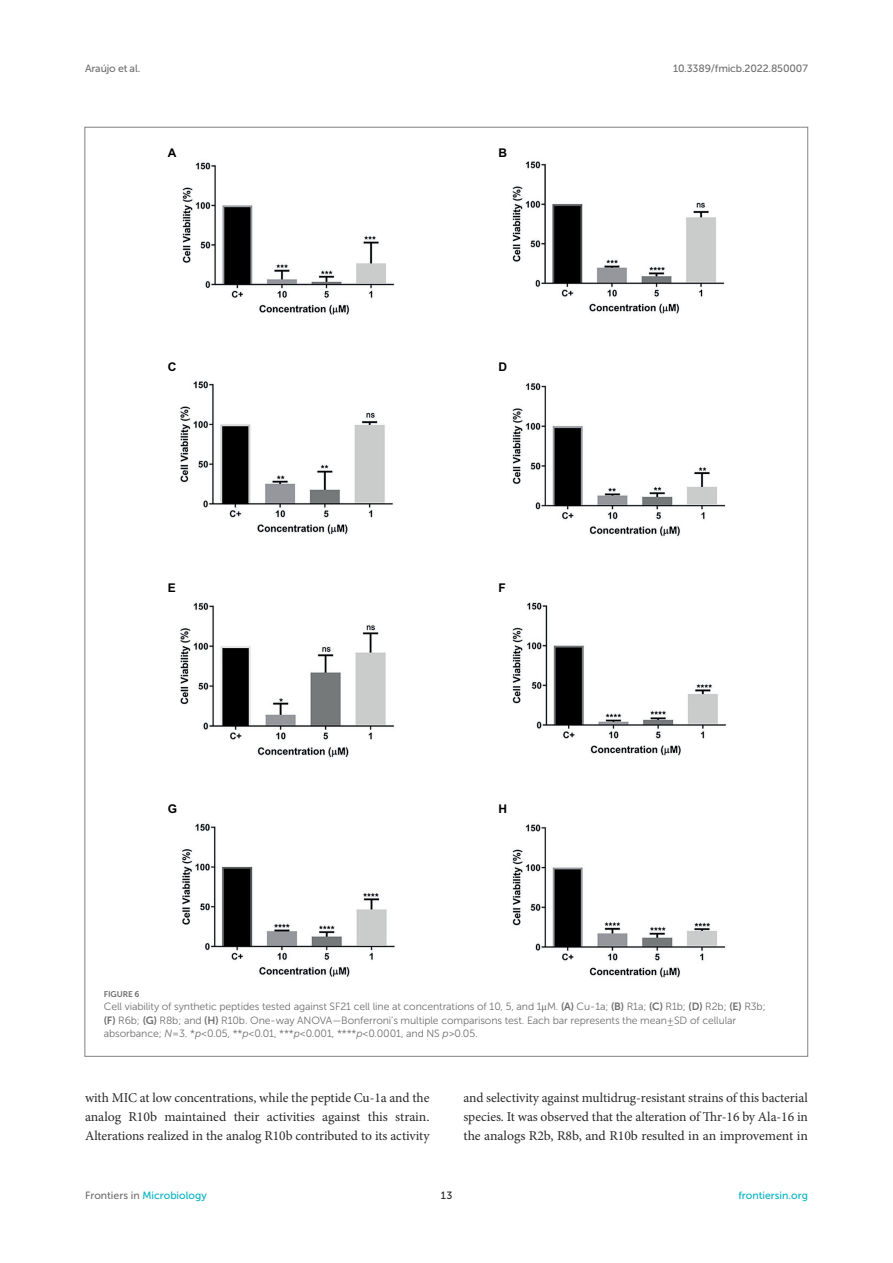
<style>
.page{position:relative;width:893px;height:1263px;background:#fff}
.page>*{position:absolute;margin:0;border:0;box-sizing:border-box;transform-origin:0 0}
.TEXT{font:13.5px/18.8px "Minion Pro";letter-spacing:-.005em;color:#292929;text-align:justify}
.t1{font:700 12px "Arial";color:#000001}
.FIG_LEG{font:10.5px/13.5px "Museo Sans 300";letter-spacing:-.01em;color:#6f6f70}
.t2{font:10.5px "Museo Sans 500";color:#00b3c3}
.t3{font:10.5px "Museo Sans 500";letter-spacing:-.015em;color:#6f6f70}
.t4{font:10.5px "Museo Sans 500";color:#231f20}
.FIG_HD{font:8.25px "Museo Sans 700";letter-spacing:-.01em;color:#6f6f70}
.s1{font-family:"STIX"}
.s2{font-family:"Museo Sans 700"}
.s3{font-style:italic}
.s4{color:#6f6f70}
</style>
<div class="page">
<img style="left:180px;top:161px;width:547px;height:817px">
<p class="t3" style="left:85px;top:63px;width:57px">Araújo et al.</p>
<p class="t3" style="left:673px;top:63px;width:136px">10.3389/fmicb.2022.850007</p>
<p class="t1" style="left:168px;top:145px;width:10px">A</p>
<p class="t1" style="left:499px;top:145px;width:10px">B</p>
<p class="t1" style="left:168px;top:358px;width:10px">C</p>
<p class="t1" style="left:499px;top:358px;width:10px">D</p>
<p class="t1" style="left:168px;top:579px;width:10px">E</p>
<p class="t1" style="left:499px;top:579px;width:9px">F</p>
<p class="t1" style="left:168px;top:800px;width:11px">G</p>
<p class="t1" style="left:499px;top:800px;width:10px">H</p>
<p class="FIG_HD" style="left:104px;top:989px;width:37px">FIGURE 6</p>
<p class="FIG_LEG" style="left:104px;top:1000px;width:663px">Cell viability of synthetic peptides tested against SF21 cell line at concentrations of 10, 5, and 1 <span class="s1">μ</span>M. <span class="s2">(A)</span> Cu-1a; <span class="s2">(B)</span> R1a; <span class="s2">(C)</span> R1b; <span class="s2">(D)</span> R2b; <span class="s2">(E)</span> R3b; <span class="s2">(F)</span> R6b; <span class="s2">(G)</span> R8b; and <span class="s2">(H)</span> R10b. One-way ANOVA—Bonferroni’s multiple comparisons test. Each bar represents the mean ± SD of cellular absorbance; <span class="s3">N</span> = 3. *<span class="s3">p</span> &lt; 0.05, **<span class="s3">p</span> &lt; 0.01, ***<span class="s3">p</span> &lt; 0.001, ****<span class="s3">p</span> &lt; 0.0001, and NS <span class="s3">p</span> &gt; 0.05.</p>
<p class="TEXT" style="left:85px;top:1088px;width:346px">with MIC at low concentrations, while the peptide Cu-1a and the analog R10b maintained their activities against this strain.<br>Alterations realized in the analog R10b contributed to its activity</p>
<p class="TEXT" style="left:463px;top:1088px;width:346px">and selectivity against multidrug-resistant strains of this bacterial species. It was observed that the alteration of Thr-16 by Ala-16 in the analogs R2b, R8b, and R10b resulted in an improvement in</p>
<p class="t2" style="left:85px;top:1190px;width:123px"><span class="s4">Frontiers in</span> Microbiology</p>
<p class="t4" style="left:441px;top:1190px;width:13px">13</p>
<p class="t2" style="left:738px;top:1190px;width:71px">frontiersin.org</p>
</div>
